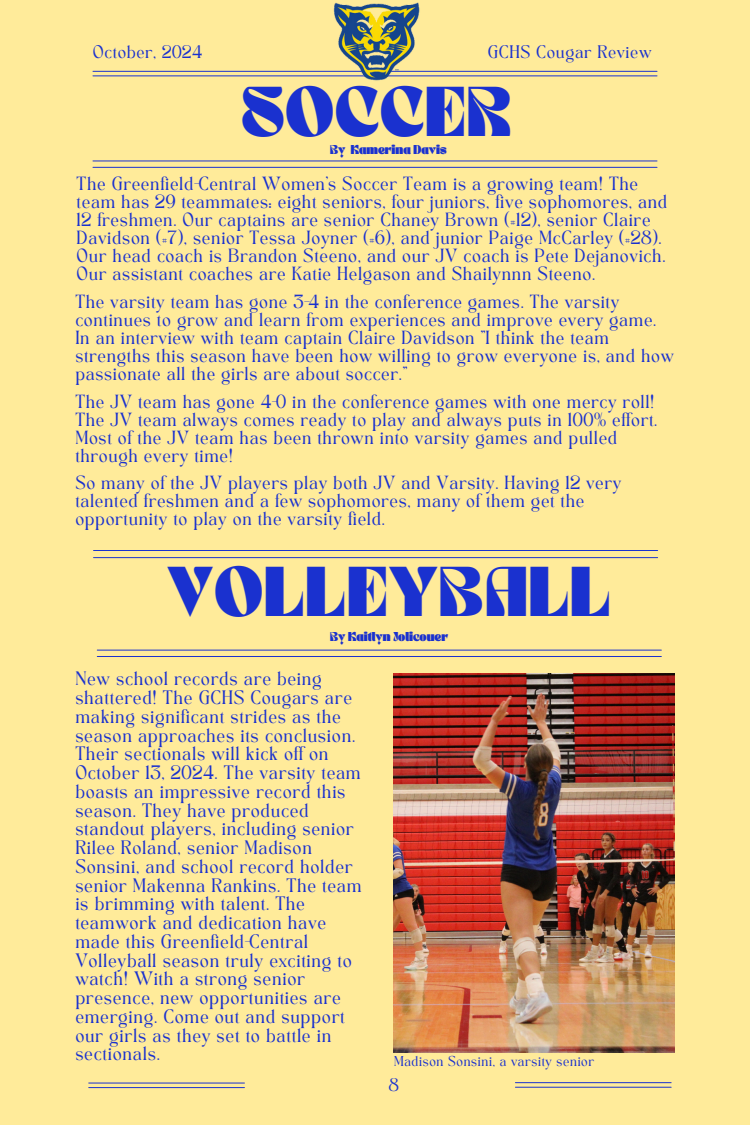
<style>
.page{position:relative;width:750px;height:1125px;background:#ffeb9a}
.page>*{position:absolute;margin:0;border:0;box-sizing:border-box;transform-origin:0 0}
.t1{font:700 49.2px "TANBUSTER";letter-spacing:.035em;color:#1a31cf}
.t2{font:13.6px/18.8px "TAN Angleton";color:#1a31cf}
.t3{font:13.3px/18px "TAN Angleton";color:#1a31cf}
.t4{font:12.7px "TAN Angleton";color:#1a31cf}
.t5{font:10px "TAN Angleton";color:#1a31cf}
.t6{font:700 9px "TANBUSTER";color:#1a31cf}
</style>
<div class="page">
<hr style="left:93px;top:161px;width:564px;height:1px;background:#1a31cf">
<hr style="left:93px;top:76px;width:564px;height:1px;background:#1a31cf">
<hr style="left:93px;top:71px;width:564px;height:1px;background:#1a31cf">
<hr style="left:89px;top:1087px;width:155px;height:1px;background:#1a31cf">
<hr style="left:89px;top:1083px;width:155px;height:1px;background:#1a31cf">
<hr style="left:515px;top:1087px;width:156px;height:1px;background:#1a31cf">
<hr style="left:515px;top:1082px;width:156px;height:1px;background:#1a31cf">
<img style="left:333px;top:2px;width:87px;height:79px">
<hr style="left:94px;top:550px;width:564px;height:1px;background:#1a31cf">
<hr style="left:97px;top:650px;width:564px;height:1px;background:#1a31cf">
<hr style="left:93px;top:167px;width:564px;height:1px;background:#1a31cf">
<hr style="left:94px;top:557px;width:564px;height:1px;background:#1a31cf">
<hr style="left:97px;top:656px;width:564px;height:1px;background:#1a31cf">
<img style="left:394px;top:673px;width:281px;height:379px">
<h3 class="t4" style="left:93px;top:45px;width:111px">October, 2024</h3>
<h1 class="t4" style="left:487px;top:45px;width:166px">GCHS Cougar Review</h1>
<h2 class="t1" style="left:242px;top:84px;width:271px">SOCCER</h2>
<h1 class="t6" style="left:330px;top:145px;width:118px">By Kamerina Davis</h1>
<h2 class="t3" style="left:76px;top:176px;width:593px">The Greenfield-Central Women’s Soccer Team is a growing team! The team has 29 teammates: eight seniors, four juniors, five sophomores, and 12 freshmen. Our captains are senior Chaney Brown (#12), senior Claire Davidson (#7), senior Tessa Joyner (#6), and junior Paige McCarley (#28).<br>Our head coach is Brandon Steeno, and our JV coach is Pete Dejanovich.<br>Our assistant coaches are Katie Helgason and Shailynnn Steeno.</h2>
<p class="t3" style="left:75px;top:295px;width:601px">The varsity team has gone 3-4 in the conference games. The varsity continues to grow and learn from experiences and improve every game.<br>In an interview with team captain Claire Davidson ”I think the team strengths this season have been how willing to grow everyone is, and how passionate all the girls are about soccer.”</p>
<p class="t3" style="left:75px;top:395px;width:584px">The JV team has gone 4-0 in the conference games with one mercy roll!<br>The JV team always comes ready to play and always puts in 100% effort.<br>Most of the JV team has been thrown into varsity games and pulled through every time!</p>
<p class="t3" style="left:75px;top:476px;width:548px">So many of the JV players play both JV and Varsity. Having 12 very talented freshmen and a few sophomores, many of them get the opportunity to play on the varsity field.</p>
<h2 class="t1" style="left:168px;top:565px;width:444px">VOLLEYBALL</h2>
<h3 class="t6" style="left:330px;top:632px;width:119px">By Kaitlyn Jolicouer</h3>
<h2 class="t2" style="left:75px;top:672px;width:288px">New school records are being shattered! The GCHS Cougars are making significant strides as the season approaches its conclusion.<br>Their sectionals will kick off on<br>October 13, 2024. The varsity team boasts an impressive record this season. They have produced standout players, including senior<br>Rilee Roland, senior Madison<br>Sonsini, and school record holder senior Makenna Rankins. The team is brimming with talent. The teamwork and dedication have made this Greenfield-Central<br>Volleyball season truly exciting to watch! With a strong senior presence, new opportunities are emerging. Come out and support our girls as they set to battle in sectionals.</h2>
<h2 class="t5" style="left:394px;top:1056px;width:202px">Madison Sonsini, a varsity senior</h2>
<h2 class="t4" style="left:388px;top:1078px;width:12px">8</h2>
</div>
